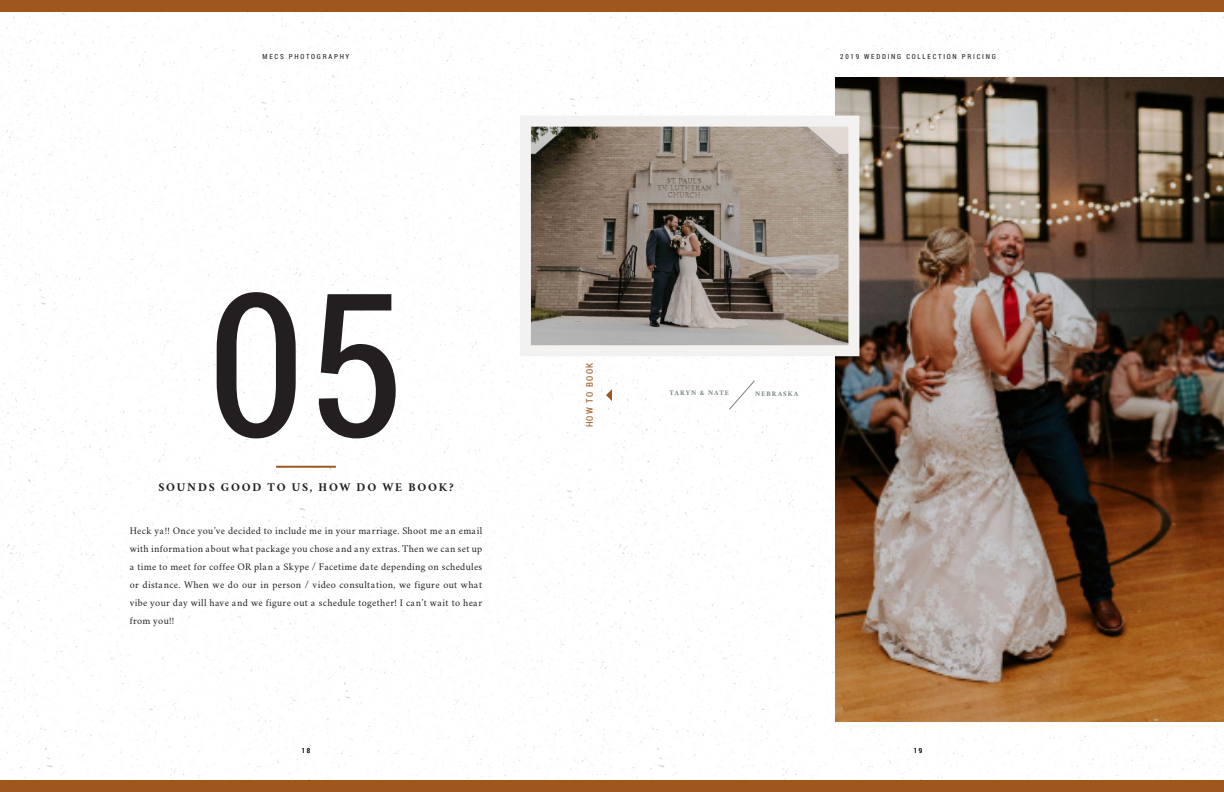
<style>
.page{position:relative;width:1224px;height:792px;background:#fff}
.page>*{position:absolute;margin:0;border:0;box-sizing:border-box;transform-origin:0 0}
.t1{font:200px "Roboto Condensed";color:#231f20}
.t2{font:700 12px "Crimson";letter-spacing:.15em;color:#231f20}
.t3{font:10px/18px "Crimson";letter-spacing:.03em;color:#231f20;text-align:justify}
.t4{font:9px "Roboto Condensed";letter-spacing:.15em;color:#9f561f}
.t5{font:7px "Roboto Condensed";letter-spacing:.25em;color:#231f20}
.t6{font:700 7px "Crimson";letter-spacing:.15em;color:#758578}
</style>
<div class="page">
<img style="left:835px;top:78px;width:389px;height:643px">
<hr style="left:276px;top:466px;width:60px;height:2px;background:#9f561f">
<svg style="left:729px;top:380px;width:26px;height:30px"></svg>
<svg style="left:606px;top:389px;width:6px;height:12px"></svg>
<img style="left:532px;top:128px;width:315px;height:216px">
<div style="left:520px;top:116px;width:339px;height:240px;border:11px solid #f3f2f1"></div>
<div style="left:0;top:0;width:1224px;height:11px;background:#9f561f"></div>
<div style="left:0;top:781px;width:1224px;height:11px;background:#9f561f"></div>
<p class="t5" style="left:263px;top:52px;width:88px">MECS PHOTOGRAPHY</p>
<p class="t5" style="left:840px;top:52px;width:157px">2019 WEDDING COLLECTION PRICING</p>
<p class="t1" style="left:207px;top:226px;width:199px">05</p>
<p class="t2" style="left:158px;top:478px;width:297px">SOUNDS GOOD TO US, HOW DO WE BOOK?</p>
<p class="t3" style="left:130px;top:521px;width:354px">Heck ya!! Once you’ve decided to include me in your marriage. Shoot me an email with information about what package you chose and any extras. Then we can set up a time to meet for coffee OR plan a Skype / Facetime date depending on schedules or distance. When we do our in person / video consultation, we figure out what vibe your day will have and we figure out a schedule together! I can’t wait to hear from you!!</p>
<p class="t4" style="left:583px;top:427px;width:66px;rotate:-90deg">HOW TO BOOK</p>
<p class="t6" style="left:670px;top:387px;width:61px">TARYN &amp; NATE</p>
<p class="t6" style="left:755px;top:388px;width:45px">NEBRASKA</p>
<p class="t5" style="left:302px;top:745px;width:10px">18</p>
<p class="t5" style="left:914px;top:745px;width:10px">19</p>
</div>
